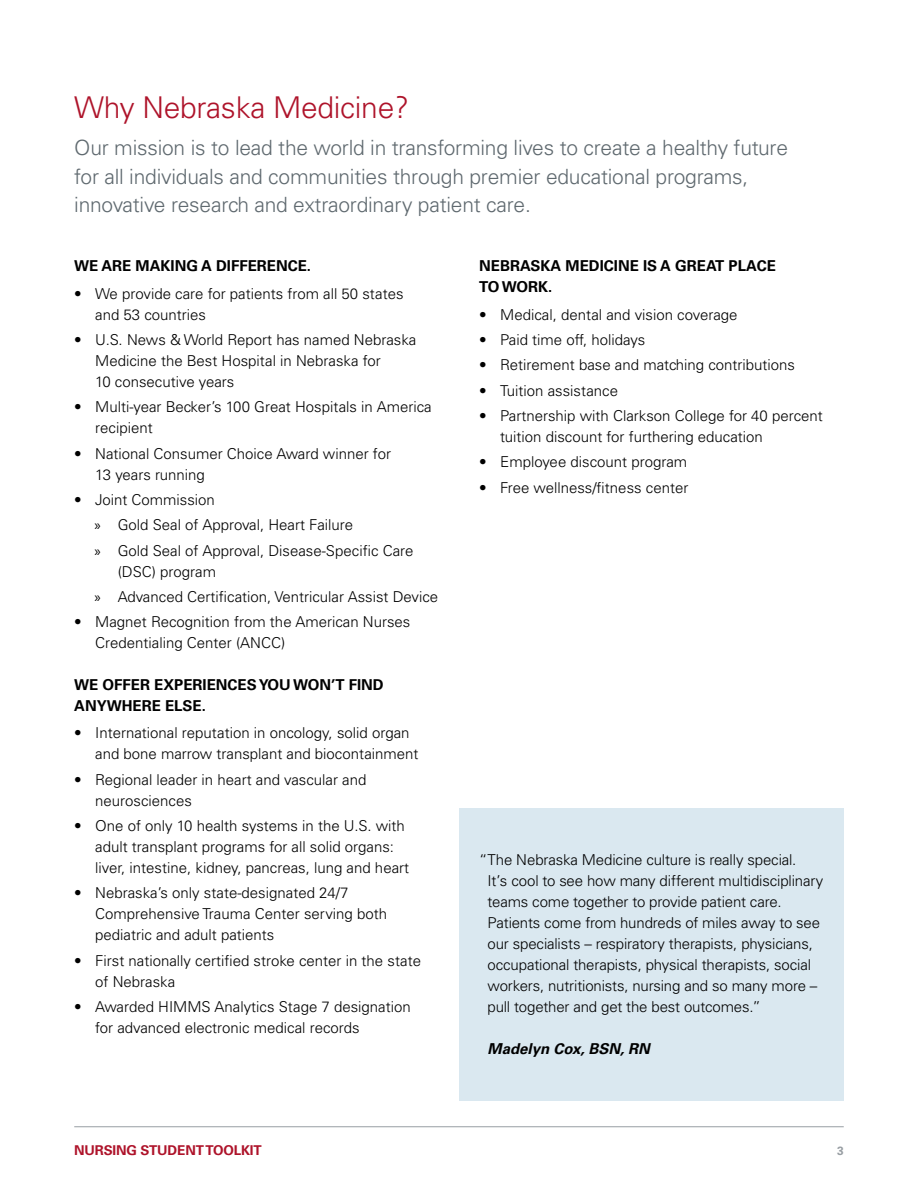
<style>
.page{position:relative;width:918px;height:1188px;background:#fff}
.page>*{position:absolute;margin:0;border:0;box-sizing:border-box;transform-origin:0 0}
.t1{font:300 30px "Univers LT Std";letter-spacing:-.01em;color:#ae132a}
.t2{font:300 21px/28.5px "Univers LT Std";letter-spacing:-.01em;color:#5f696f}
.t3{font:300 15px/21px "Univers LT Std";color:#000}
.t4{font:700 15px/21px "Univers LT Std";color:#000}
.t5{font:italic 700 15px "Univers LT Std";color:#000}
.t6{font:700 13.5px "Univers LT Std";letter-spacing:-.01em;color:#ae132a}
.t7{font:700 12px "Univers LT Std";color:#989ea3}
.s1{font-family:"Myriad Pro";font-weight:400}
</style>
<div class="page">
<hr style="left:74px;top:1126px;width:770px;height:1px;background:#989ea3">
<div style="left:459px;top:808px;width:385px;height:293px;background:#dae8f0"></div>
<h1 class="t1" style="left:74px;top:90px;width:336px">Why Nebraska Medicine?</h1>
<h2 class="t2" style="left:74px;top:134px;width:715px">Our mission is to lead the world in transforming lives to create a healthy future for all individuals and communities through premier educational programs, innovative research and extraordinary patient care.</h2>
<p class="t4" style="left:74px;top:255px;width:238px">WE ARE MAKING A DIFFERENCE.</p>
<p class="t3" style="left:95px;top:283px;width:310px;text-indent:-21px">• We provide care for patients from all 50 states and 53 countries</p>
<p class="t3" style="left:95px;top:329px;width:323px;text-indent:-21px">• U.S. News &amp; World Report has named Nebraska<br>Medicine the Best Hospital in Nebraska for<br>10 consecutive years</p>
<p class="t3" style="left:95px;top:397px;width:338px;text-indent:-21px">• Multi-year Becker’s 100 Great Hospitals in America recipient</p>
<p class="t3" style="left:95px;top:443px;width:297px;text-indent:-21px">• National Consumer Choice Award winner for<br>13 years running</p>
<p class="t3" style="left:94px;top:487px;width:321px;line-height:25.3px;text-indent:-20px">• Joint Commission<br><span class="s1">»</span> Gold Seal of Approval, Heart Failure<br><span class="s1">»</span> Gold Seal of Approval, Disease-Specific Care</p>
<p class="t3" style="left:94px;top:559px;width:345px;line-height:25.3px;text-indent:23px">(DSC) program<br><span class="s1">»</span> Advanced Certification, Ventricular Assist Device</p>
<p class="t3" style="left:95px;top:611px;width:317px;text-indent:-21px">• Magnet Recognition from the American Nurses<br>Credentialing Center (ANCC)</p>
<p class="t4" style="left:74px;top:674px;width:311px">WE OFFER EXPERIENCES YOU WON’T FIND<br>ANYWHERE ELSE.</p>
<p class="t3" style="left:95px;top:722px;width:325px;text-indent:-21px">• International reputation in oncology, solid organ and bone marrow transplant and biocontainment</p>
<p class="t3" style="left:95px;top:769px;width:273px;text-indent:-21px">• Regional leader in heart and vascular and neurosciences</p>
<p class="t3" style="left:95px;top:815px;width:315px;text-indent:-21px">• One of only 10 health systems in the U.S. with adult transplant programs for all solid organs: liver, intestine, kidney, pancreas, lung and heart</p>
<p class="t3" style="left:95px;top:882px;width:293px;text-indent:-21px">• Nebraska’s only state-designated 24/7<br>Comprehensive Trauma Center serving both pediatric and adult patients</p>
<p class="t3" style="left:95px;top:950px;width:327px;text-indent:-21px">• First nationally certified stroke center in the state of Nebraska</p>
<p class="t3" style="left:95px;top:996px;width:317px;text-indent:-21px">• Awarded HIMMS Analytics Stage 7 designation for advanced electronic medical records</p>
<p class="t4" style="left:479px;top:255px;width:298px">NEBRASKA MEDICINE IS A GREAT PLACE<br>TO WORK.</p>
<p class="t3" style="left:479px;top:304px;width:260px">• Medical, dental and vision coverage</p>
<p class="t3" style="left:479px;top:329px;width:167px">• Paid time off, holidays</p>
<p class="t3" style="left:479px;top:355px;width:317px">• Retirement base and matching contributions</p>
<p class="t3" style="left:479px;top:380px;width:140px">• Tuition assistance</p>
<p class="t3" style="left:500px;top:405px;width:324px;text-indent:-21px">• Partnership with Clarkson College for 40 percent tuition discount for furthering education</p>
<p class="t3" style="left:479px;top:452px;width:209px">• Employee discount program</p>
<p class="t3" style="left:479px;top:477px;width:211px">• Free wellness/fitness center</p>
<p class="t3" style="left:488px;top:850px;width:337px;text-indent:-8px">“The Nebraska Medicine culture is really special.<br>It’s cool to see how many different multidisciplinary teams come together to provide patient care.<br>Patients come from hundreds of miles away to see our specialists – respiratory therapists, physicians, occupational therapists, physical therapists, social workers, nutritionists, nursing and so many more – pull together and get the best outcomes.”</p>
<p class="t5" style="left:488px;top:1040px;width:164px">Madelyn Cox, BSN, RN</p>
<p class="t6" style="left:74px;top:1142px;width:189px">NURSING STUDENT TOOLKIT</p>
<p class="t7" style="left:837px;top:1144px;width:8px">3</p>
</div>
